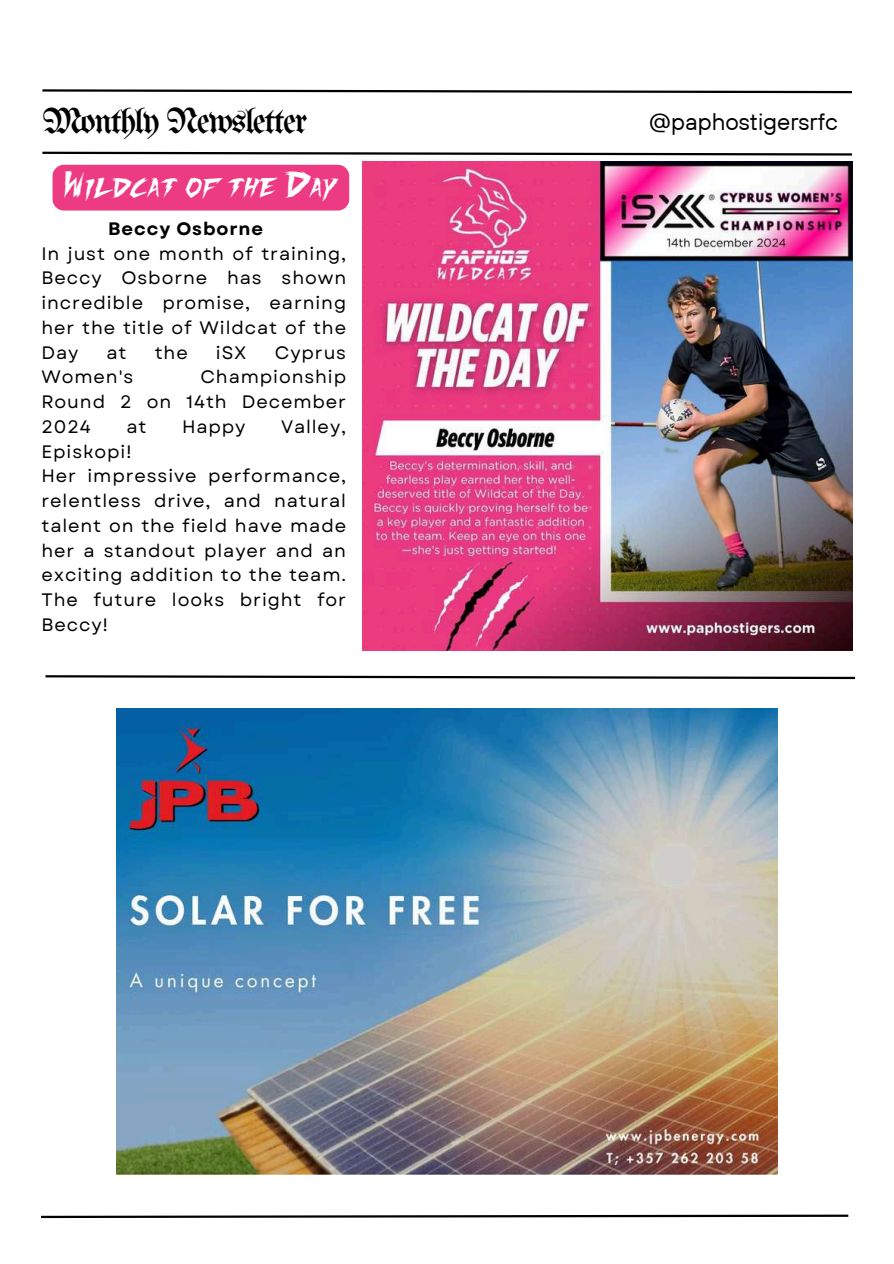
<style>
.page{position:relative;width:894px;height:1264px;background:#fff}
.page>*{position:absolute;margin:0;border:0;box-sizing:border-box;transform-origin:0 0}
.t1{font:36.3px "Unifraktur Maguntia";letter-spacing:-.05em;color:#000}
.t2{font:30px "Fighting Spirit TBS";color:#fff}
.t3{font:24px "TT Hoves";color:#000}
.t4{font:18px/24.8px "Garet";letter-spacing:.05em;color:#000;text-align:justify}
.t5{font:700 18px "Garet";letter-spacing:.05em;color:#000}
</style>
<div class="page">
<svg style="left:42px;top:89px;width:810px;height:5px"></svg>
<svg style="left:42px;top:151px;width:810px;height:5px"></svg>
<svg style="left:45px;top:675px;width:811px;height:5px"></svg>
<svg style="left:41px;top:1214px;width:808px;height:5px"></svg>
<img style="left:362px;top:161px;width:490px;height:490px">
<div style="left:52px;top:165px;width:297px;height:45px;background:#ec3b83"></div>
<img style="left:116px;top:708px;width:661px;height:466px">
<h1 class="t1" style="left:42px;top:104px;width:266px">Monthly Newsletter</h1>
<h3 class="t3" style="left:648px;top:106px;width:190px">@paphostigersrfc</h3>
<h2 class="t2" style="left:64px;top:171px;width:274px">Wildcat of the Day</h2>
<p class="t5" style="left:108px;top:215px;width:156px">Beccy Osborne</p>
<p class="t4" style="left:41px;top:241px;width:306px">In just one month of training, Beccy Osborne has shown incredible promise, earning her the title of Wildcat of the Day</p>
<p class="t4" style="left:106px;top:340px;width:22px">at</p>
<p class="t4" style="left:155px;top:340px;width:35px">the</p>
<p class="t4" style="left:216px;top:340px;width:32px">iSX</p>
<p class="t4" style="left:275px;top:340px;width:73px">Cyprus</p>
<p class="t4" style="left:41px;top:365px;width:93px">Women's</p>
<p class="t4" style="left:41px;top:365px;width:306px;text-indent:159px">Championship Round 2 on 14th December 2024</p>
<p class="t4" style="left:126px;top:414px;width:22px">at</p>
<p class="t4" style="left:182px;top:414px;width:65px">Happy</p>
<p class="t4" style="left:281px;top:414px;width:67px">Valley,</p>
<p class="t4" style="left:41px;top:439px;width:306px;text-align:left">Episkopi!<br>Her impressive performance, relentless drive, and natural talent on the field have made her a standout player and an exciting addition to the team.<br>The future looks bright for<br>Beccy!</p>
</div>
